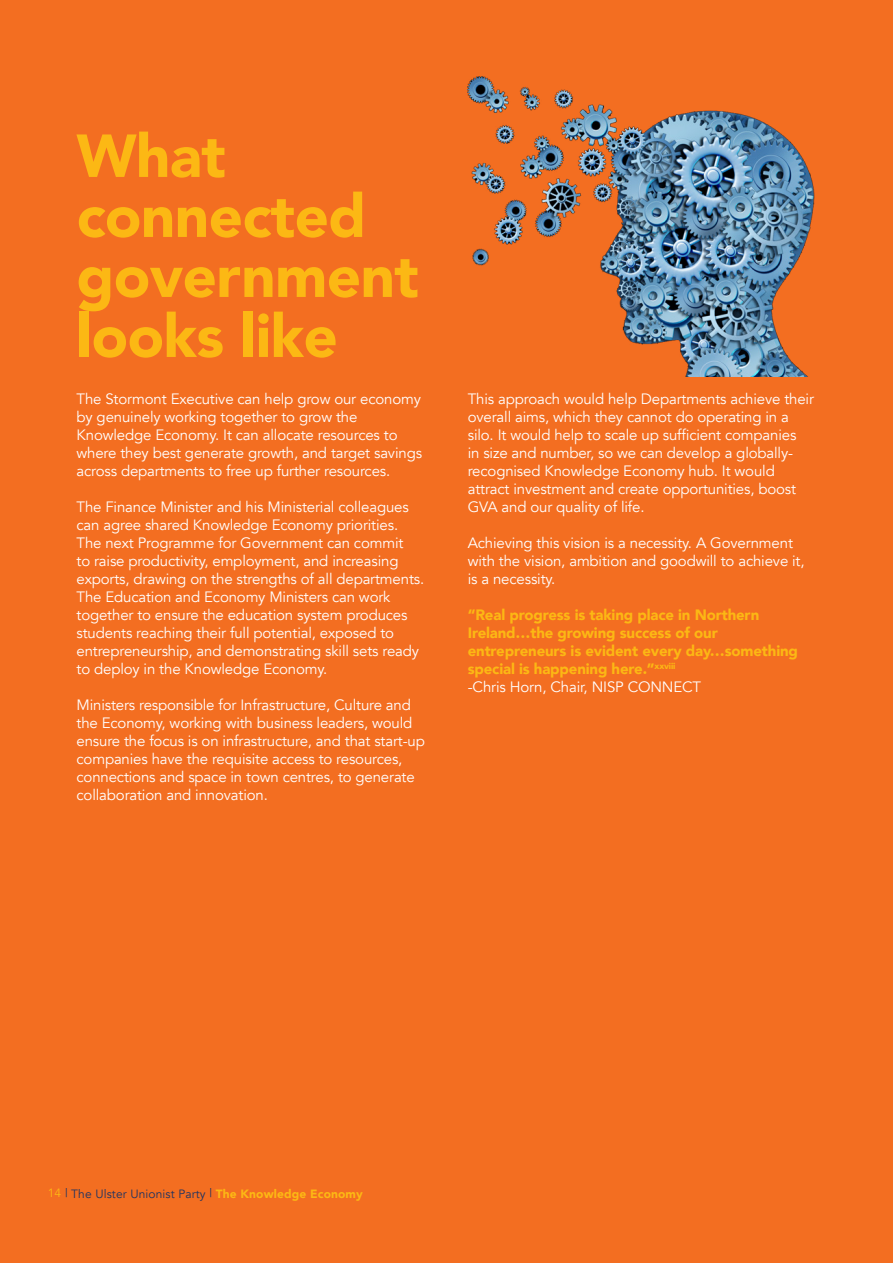
<style>
.page{position:relative;width:893px;height:1263px;background:#f36e21}
.page>*{position:absolute;margin:0;border:0;box-sizing:border-box;transform-origin:0 0}
.Header_Style{font:900 60px/60px "Avenir";letter-spacing:-.01em;color:#fcb814}
.Body_Text_Style{font:15px/18px "Avenir";letter-spacing:-.01em;color:#fff}
.Subheading_Style{font:900 15px/18px "Avenir";letter-spacing:-.01em;color:#fcb814}
.Footer_Style{font:12px "Avenir";letter-spacing:.01em;color:#1e3362}
.s1{color:#fcb814}
.s2{font-weight:900;color:#fcb814}
</style>
<div class="page">
<img style="left:468px;top:77px;width:347px;height:299px">
<p class="Header_Style" style="left:77px;top:124px;width:151px">What</p>
<p class="Header_Style" style="left:77px;top:184px;width:344px">connected government</p>
<p class="Header_Style" style="left:77px;top:304px;width:263px">looks like</p>
<p class="Body_Text_Style" style="left:77px;top:390px;width:347px">The Stormont Executive can help grow our economy by genuinely working together to grow the Knowledge Economy. It can allocate resources to where they best generate growth, and target savings across departments to free up further resources.</p>
<p class="Body_Text_Style" style="left:77px;top:498px;width:349px">The Finance Minister and his Ministerial colleagues can agree shared Knowledge Economy priorities.<br>The next Programme for Government can commit<br>to raise productivity, employment, and increasing exports, drawing on the strengths of all departments.<br>The Education and Economy Ministers can work together to ensure the education system produces students reaching their full potential, exposed to entrepreneurship, and demonstrating skill sets ready to deploy in the Knowledge Economy.</p>
<p class="Body_Text_Style" style="left:77px;top:696px;width:350px">Ministers responsible for Infrastructure, Culture and the Economy, working with business leaders, would ensure the focus is on infrastructure, and that start-up companies have the requisite access to resources, connections and space in town centres, to generate collaboration and innovation.</p>
<p class="Body_Text_Style" style="left:468px;top:390px;width:348px">This approach would help Departments achieve their overall aims, which they cannot do operating in a silo. It would help to scale up sufficient companies<br>in size and number, so we can develop a globally&shy;recognised Knowledge Economy hub. It would attract investment and create opportunities, boost GVA and our quality of life.</p>
<p class="Body_Text_Style" style="left:468px;top:534px;width:338px">Achieving this vision is a necessity. A Government with the vision, ambition and goodwill to achieve it, is a necessity.</p>
<p class="Subheading_Style" style="left:468px;top:605px;width:332px">“Real progress is taking place in Northern Ireland…the growing success of our entrepreneurs is evident every day…something special is happening here.”<sup>xxviii</sup></p>
<p class="Body_Text_Style" style="left:468px;top:678px;width:235px">-Chris Horn, Chair, NISP CONNECT</p>
<p class="Footer_Style" style="left:48px;top:1187px;width:316px"><span class="s1">14</span> | The Ulster Unionist Party | <span class="s2">The Knowledge Economy</span></p>
</div>
